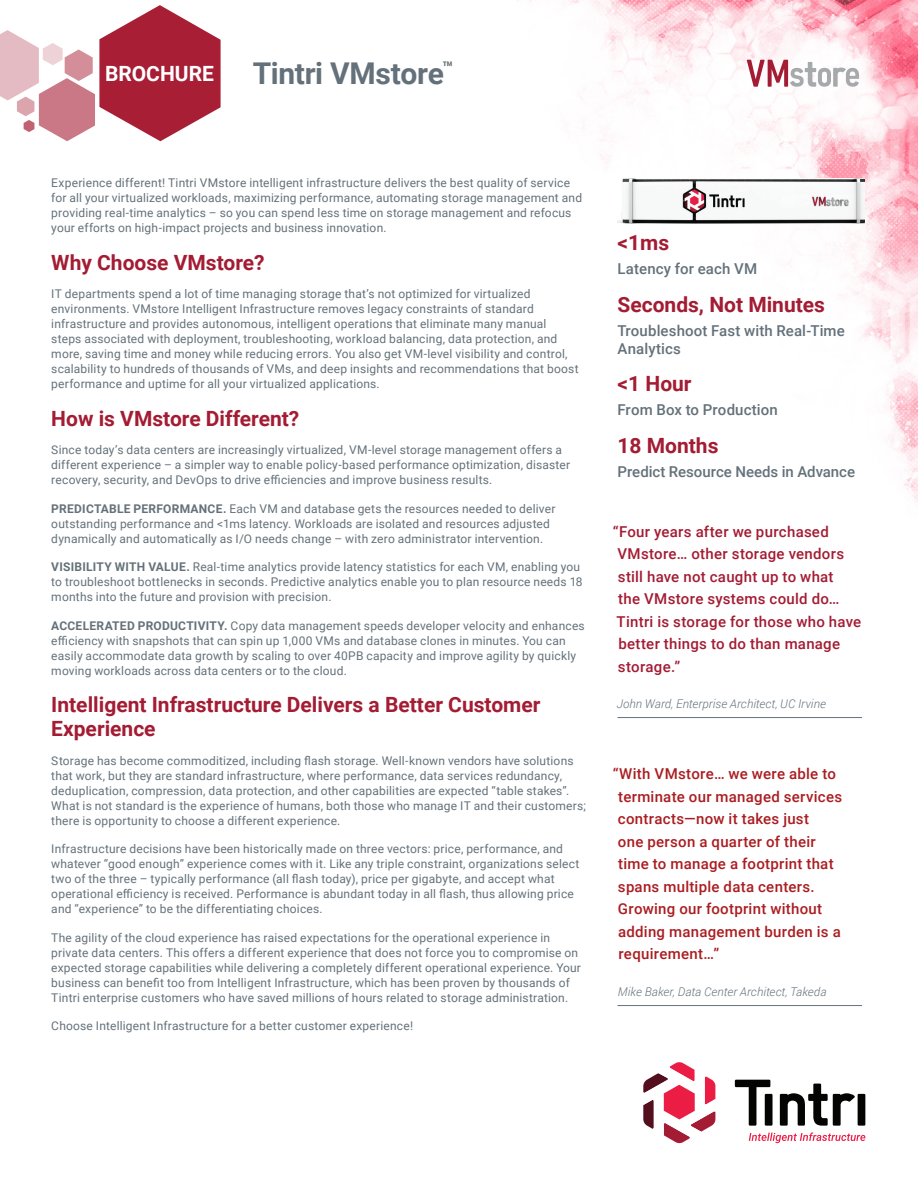
<style>
.page{position:relative;width:918px;height:1188px;background:#fff}
.page>*{position:absolute;margin:0;border:0;box-sizing:border-box;transform-origin:0 0}
.DOC_TITLE{font:700 30px "Roboto";letter-spacing:-.01em;color:#64717a}
.BODY_COPY{font:700 21px/24px "Roboto";color:#a31c33}
.BODY_COPY-2{font:700 21px "Roboto";color:#fff}
.DOC_TITLE-2{font:700 17.55px "Roboto";color:#64717a}
.Testimonial{font:500 15px/22.5px "Roboto";letter-spacing:.02em;color:#aa1d21}
.Testimonial-2{font:500 15px/22.5px "Roboto";letter-spacing:.02em;color:#a31c33}
.BODY_COPY-3{font:500 15px/18px "Roboto";letter-spacing:.005em;color:#64717a}
.BODY_COPY-4{font:12px/15px "Roboto";letter-spacing:.015em;color:#64717a}
.t1{font:italic 300 12px "Roboto";letter-spacing:.01em;color:#64717a}
.s1{font-weight:700}
</style>
<div class="page">
<img style="left:529px;top:0;width:389px;height:502px">
<svg style="left:0;top:5px;width:221px;height:136px"></svg>
<hr style="left:618px;top:717px;width:244px;height:1px;background:#64717a">
<hr style="left:618px;top:1005px;width:244px;height:1px;background:#64717a">
<svg style="left:749px;top:1132px;width:116px;height:11px"></svg>
<svg style="left:735px;top:1080px;width:35px;height:46px"></svg>
<div style="left:858px;top:1094px;width:7px;height:32px;background:#040503"></div>
<svg style="left:780px;top:1084px;width:75px;height:42px"></svg>
<div style="left:765px;top:1094px;width:8px;height:32px;background:#040503"></div>
<svg style="left:643px;top:1062px;width:72px;height:81px"></svg>
<svg style="left:747px;top:60px;width:112px;height:27px"></svg>
<img style="left:618px;top:178px;width:246px;height:46px">
<p class="BODY_COPY-2" style="left:105px;top:59px;width:110px">BROCHURE</p>
<p class="DOC_TITLE-2" style="left:442px;top:56px;width:13px">™</p>
<p class="DOC_TITLE" style="left:253px;top:53px;width:193px">Tintri VMstore</p>
<p class="BODY_COPY-4" style="left:51px;top:175px;width:532px">Experience different! Tintri VMstore intelligent infrastructure delivers the best quality of service for all your virtualized workloads, maximizing performance, automating storage management and providing real-time analytics – so you can spend less time on storage management and refocus your efforts on high-impact projects and business innovation.</p>
<p class="BODY_COPY" style="left:51px;top:249px;width:215px">Why Choose VMstore?</p>
<p class="BODY_COPY-4" style="left:51px;top:286px;width:529px">IT departments spend a lot of time managing storage that’s not optimized for virtualized environments. VMstore Intelligent Infrastructure removes legacy constraints of standard infrastructure and provides autonomous, intelligent operations that eliminate many manual steps associated with deployment, troubleshooting, workload balancing, data protection, and more, saving time and money while reducing errors. You also get VM-level visibility and control, scalability to hundreds of thousands of VMs, and deep insights and recommendations that boost performance and uptime for all your virtualized applications.</p>
<p class="BODY_COPY" style="left:51px;top:405px;width:250px">How is VMstore Different?</p>
<p class="BODY_COPY-4" style="left:51px;top:442px;width:520px">Since today’s data centers are increasingly virtualized, VM-level storage management offers a different experience – a simpler way to enable policy-based performance optimization, disaster recovery, security, and DevOps to drive efficiencies and improve business results.</p>
<p class="BODY_COPY-4" style="left:51px;top:500px;width:506px"><span class="s1">PREDICTABLE PERFORMANCE.</span> Each VM and database gets the resources needed to deliver outstanding performance and &lt;1ms latency. Workloads are isolated and resources adjusted dynamically and automatically as I/O needs change – with zero administrator intervention.</p>
<p class="BODY_COPY-4" style="left:51px;top:559px;width:533px"><span class="s1">VISIBILITY WITH VALUE.</span> Real-time analytics provide latency statistics for each VM, enabling you to troubleshoot bottlenecks in seconds. Predictive analytics enable you to plan resource needs 18 months into the future and provision with precision.</p>
<p class="BODY_COPY-4" style="left:51px;top:617px;width:535px"><span class="s1">ACCELERATED PRODUCTIVITY.</span> Copy data management speeds developer velocity and enhances efficiency with snapshots that can spin up 1,000 VMs and database clones in minutes. You can easily accommodate data growth by scaling to over 40PB capacity and improve agility by quickly moving workloads across data centers or to the cloud.</p>
<p class="BODY_COPY" style="left:51px;top:692px;width:491px">Intelligent Infrastructure Delivers a Better Customer<br>Experience</p>
<p class="BODY_COPY-4" style="left:51px;top:752px;width:536px">Storage has become commoditized, including flash storage. Well-known vendors have solutions that work, but they are standard infrastructure, where performance, data services redundancy, deduplication, compression, data protection, and other capabilities are expected “table stakes”.<br>What is not standard is the experience of humans, both those who manage IT and their customers; there is opportunity to choose a different experience.</p>
<p class="BODY_COPY-4" style="left:51px;top:841px;width:530px">Infrastructure decisions have been historically made on three vectors: price, performance, and whatever “good enough” experience comes with it. Like any triple constraint, organizations select two of the three – typically performance (all flash today), price per gigabyte, and accept what operational efficiency is received. Performance is abundant today in all flash, thus allowing price and “experience” to be the differentiating choices.</p>
<p class="BODY_COPY-4" style="left:51px;top:929px;width:531px">The agility of the cloud experience has raised expectations for the operational experience in private data centers. This offers a different experience that does not force you to compromise on expected storage capabilities while delivering a completely different operational experience. Your business can benefit too from Intelligent Infrastructure, which has been proven by thousands of Tintri enterprise customers who have saved millions of hours related to storage administration.</p>
<p class="BODY_COPY-4" style="left:51px;top:1018px;width:363px">Choose Intelligent Infrastructure for a better customer experience!</p>
<p class="BODY_COPY" style="left:618px;top:230px;width:53px">&lt;1ms</p>
<p class="BODY_COPY-3" style="left:618px;top:259px;width:141px">Latency for each VM</p>
<p class="BODY_COPY" style="left:618px;top:291px;width:209px">Seconds, Not Minutes</p>
<p class="BODY_COPY-3" style="left:618px;top:321px;width:229px">Troubleshoot Fast with Real-Time<br>Analytics</p>
<p class="BODY_COPY" style="left:618px;top:371px;width:76px">&lt;1 Hour</p>
<p class="BODY_COPY-3" style="left:618px;top:400px;width:162px">From Box to Production</p>
<p class="BODY_COPY" style="left:618px;top:432px;width:103px">18 Months</p>
<p class="BODY_COPY-3" style="left:618px;top:462px;width:239px">Predict Resource Needs in Advance</p>
<p class="Testimonial-2" style="left:613px;top:520px;width:250px">“Four years after we purchased<br>VMstore… other storage vendors still have not caught up to what<br>the VMstore systems could do…<br>Tintri is storage for those who have better things to do than manage storage.”</p>
<p class="t1" style="left:617px;top:695px;width:211px">John Ward, Enterprise Architect, UC Irvine</p>
<p class="Testimonial" style="left:618px;top:762px;width:226px;text-indent:-5px">“With VMstore… we were able to terminate our managed services contracts—now it takes just<br>one person a quarter of their time to manage a footprint that spans multiple data centers.<br>Growing our footprint without adding management burden is a requirement…”</p>
<p class="t1" style="left:618px;top:983px;width:210px">Mike Baker, Data Center Architect, Takeda</p>
</div>
